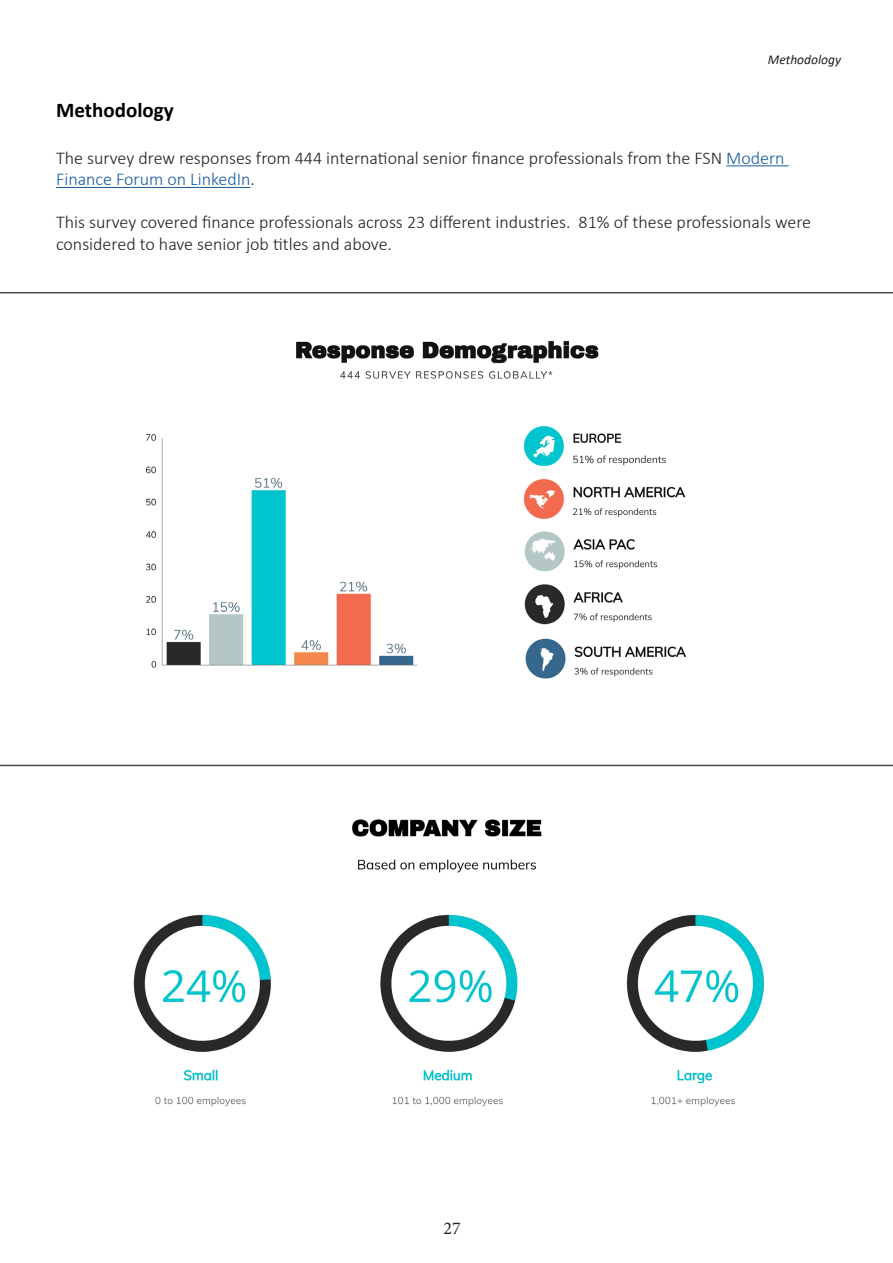
<style>
.page{position:relative;width:893px;height:1263px;background:#fff}
.page>*{position:absolute;margin:0;border:0;box-sizing:border-box;transform-origin:0 0}
.t1{font:700 21px "Calibri";color:#000}
.t2{font:300 18px/21.6px "Calibri";color:#231f20}
.t3{font:18px "Minion Pro";color:#231f20}
.t4{font:italic 13.5px "Calibri";color:#231f20}
.s1{color:#175d9e}
</style>
<div class="page">
<hr style="left:726px;top:165px;width:63px;height:1px;background:#175d9e">
<hr style="left:56px;top:187px;width:194px;height:1px;background:#175d9e">
<img style="left:146px;top:340px;width:540px;height:339px">
<img style="left:64px;top:766px;width:765px;height:341px">
<hr style="left:0;top:292px;width:893px;height:1px;background:#444c55">
<hr style="left:0;top:765px;width:893px;height:1px;background:#444c55">
<p class="t4" style="left:768px;top:50px;width:75px">Methodology</p>
<p class="t1" style="left:56px;top:95px;width:119px">Methodology</p>
<p class="t2" style="left:56px;top:147px;width:730px">The survey drew responses from 444 international senior finance professionals from the FSN <span class="s1">Modern<br>Finance Forum on LinkedIn</span>.</p>
<p class="t2" style="left:56px;top:211px;width:756px">This survey covered finance professionals across 23 different industries. 81% of these professionals were considered to have senior job titles and above.</p>
<p class="t3" style="left:443px;top:1216px;width:19px">27</p>
</div>
